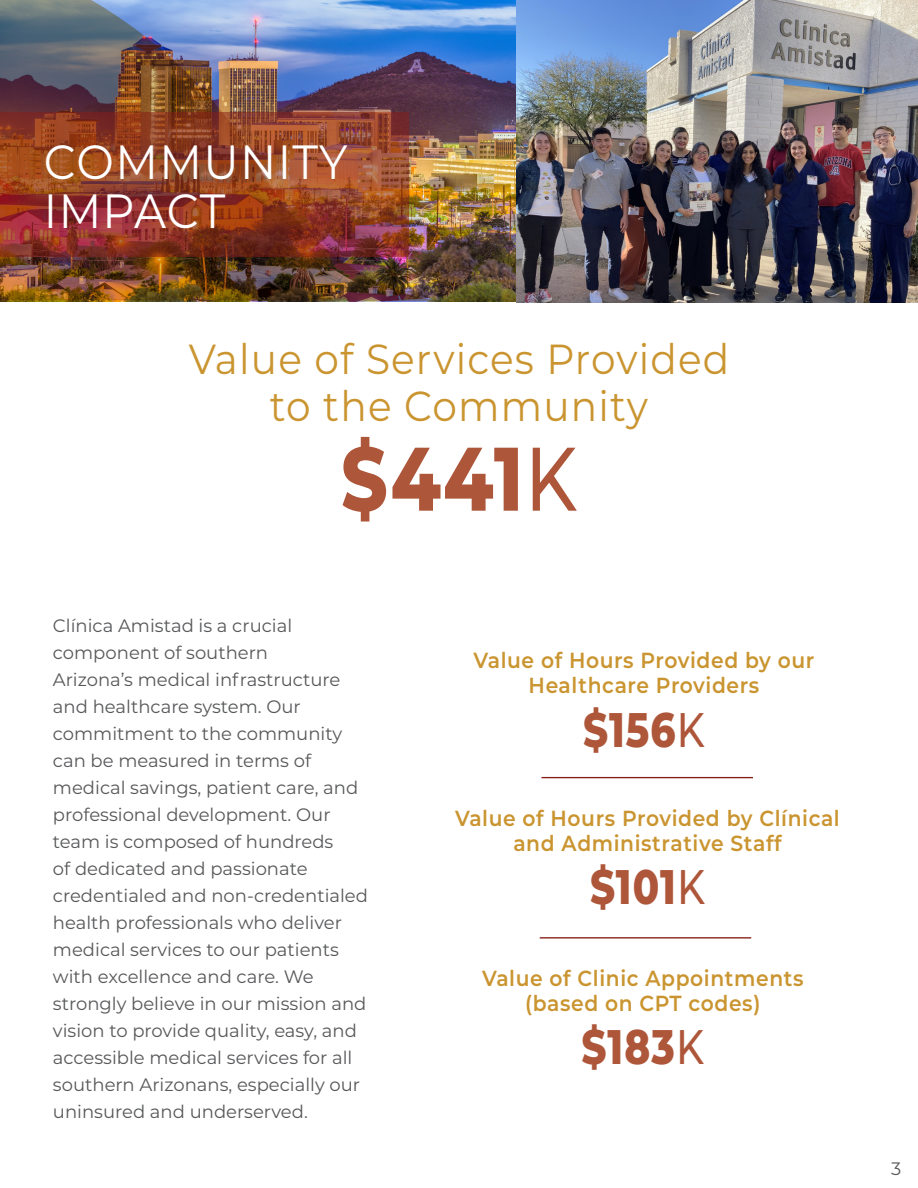
<style>
.page{position:relative;width:918px;height:1188px;background:#fff}
.page>*{position:absolute;margin:0;border:0;box-sizing:border-box;transform-origin:0 0}
.t1{font:800 90px "Montserrat";color:#ae5639;scale:.8 1}
.t2{font:800 48.45px "Montserrat";letter-spacing:.03em;color:#ae5639;scale:.8 1}
.t3{font:48px "Montserrat";letter-spacing:.03em;color:#fff;scale:.93 1}
.t4{font:42px "Montserrat";letter-spacing:.03em;color:#ca9530;scale:.93 1}
.t5{font:600 21.75px/25px "Montserrat";letter-spacing:.03em;color:#ca9530;text-align:center;scale:.93 1}
.t6{font:18px/27px "Montserrat";color:#57585a}
.s1{font-weight:500}
</style>
<div class="page">
<img style="left:0;top:0;width:516px;height:302px">
<img style="left:0;top:0;width:438px;height:301px">
<img style="left:0;top:113px;width:408px;height:144px">
<img style="left:516px;top:0;width:402px;height:302px">
<hr style="left:540px;top:937px;width:211px;height:2px;background:#861d18">
<hr style="left:541px;top:777px;width:212px;height:1px;background:#861d18">
<p class="t3" style="left:44px;top:129px;width:328px">COMMUNITY</p>
<p class="t3" style="left:44px;top:178px;width:197px">IMPACT</p>
<p class="t4" style="left:189px;top:331px;width:583px">Value of Services Provided</p>
<p class="t4" style="left:270px;top:377px;width:408px">to the Community</p>
<p class="t1" style="left:341px;top:413px;width:296px">$441<span class="s1">K</span></p>
<p class="t6" style="left:53px;top:612px;width:317px">Clínica Amistad is a crucial component of southern<br>Arizona’s medical infrastructure and healthcare system. Our commitment to the community can be measured in terms of medical savings, patient care, and professional development. Our team is composed of hundreds<br>of dedicated and passionate credentialed and non-credentialed health professionals who deliver medical services to our patients with excellence and care. We strongly believe in our mission and vision to provide quality, easy, and accessible medical services for all southern Arizonans, especially our uninsured and underserved.</p>
<p class="t5" style="left:474px;top:647px;width:368px">Value of Hours Provided by our</p>
<p class="t5" style="left:529px;top:672px;width:250px">Healthcare Providers</p>
<p class="t2" style="left:583px;top:694px;width:154px">$156<span class="s1">K</span></p>
<p class="t5" style="left:455px;top:804px;width:415px">Value of Hours Provided by Clínical and Administrative Staff</p>
<p class="t2" style="left:590px;top:851px;width:145px">$101<span class="s1">K</span></p>
<p class="t5" style="left:482px;top:964px;width:347px">Value of Clinic Appointments</p>
<p class="t5" style="left:525px;top:990px;width:254px">(based on CPT codes)</p>
<p class="t2" style="left:582px;top:1011px;width:154px">$183<span class="s1">K</span></p>
<p class="t6" style="left:891px;top:1154px;width:12px">3</p>
</div>
